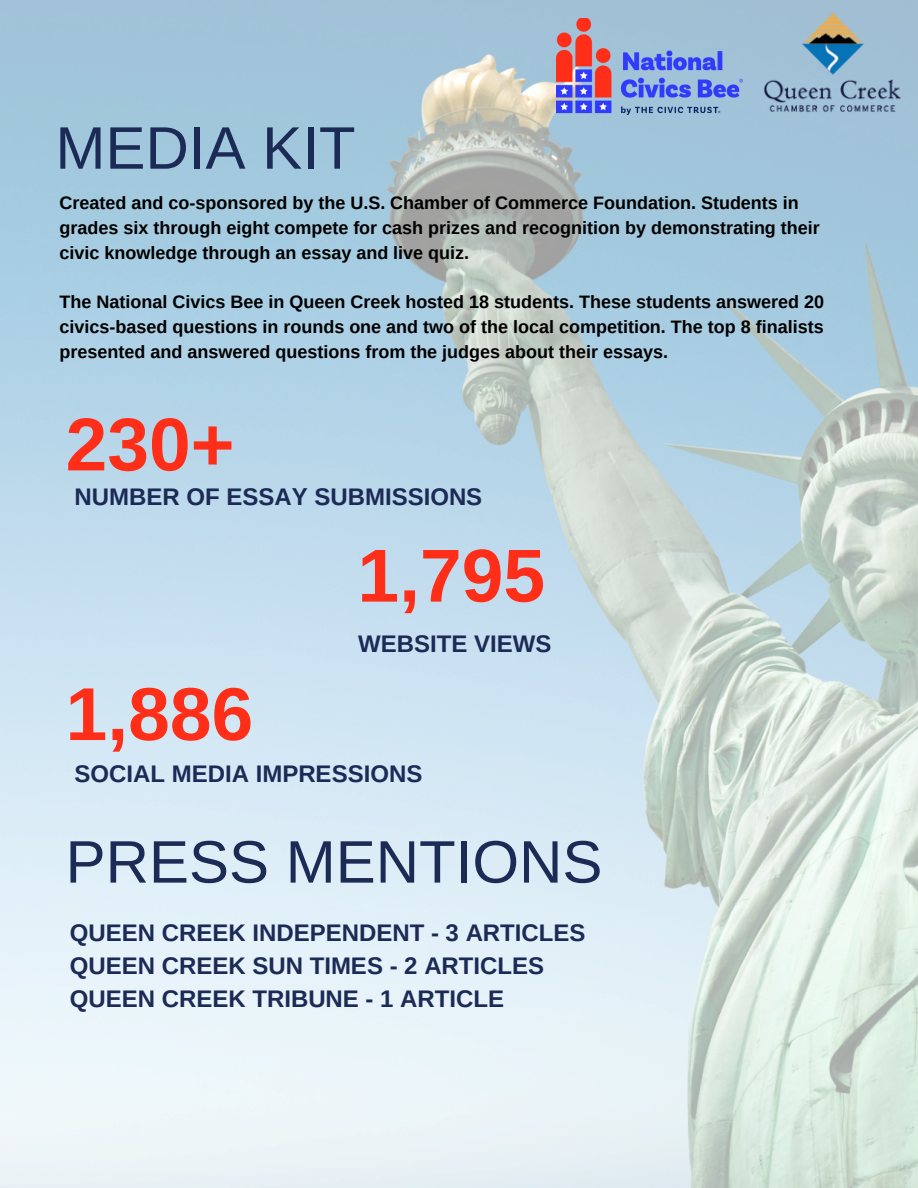
<style>
.page{position:relative;width:918px;height:1188px;background:#fff}
.page>*{position:absolute;margin:0;border:0;box-sizing:border-box;transform-origin:0 0}
.t1{font:700 75px "Arimo";color:#ff2e18}
.t2{font:60px "Arimo";color:#1c2a56}
.t3{font:700 24px/32.7px "Arimo";color:#1c2a56}
.t4{font:700 18px/24.8px "Arimo";color:#000}
</style>
<div class="page">
<img style="left:0;top:0;width:918px;height:1188px">
<img style="left:556px;top:19px;width:169px;height:95px">
<img style="left:725px;top:0;width:193px;height:139px">
<p class="t2" style="left:55px;top:114px;width:302px">MEDIA KIT</p>
<p class="t4" style="left:60px;top:190px;width:762px">Created and co-sponsored by the U.S. Chamber of Commerce Foundation. Students in grades six through eight compete for cash prizes and recognition by demonstrating their civic knowledge through an essay and live quiz.</p>
<p class="t4" style="left:60px;top:289px;width:766px;text-align:justify">The National Civics Bee in Queen Creek hosted 18 students. These students answered 20 civics-based questions in rounds one and two of the local competition. The top 8 finalists presented and answered questions from the judges about their essays.</p>
<h1 class="t1" style="left:66px;top:403px;width:170px">230+</h1>
<h2 class="t3" style="left:74px;top:480px;width:409px">NUMBER OF ESSAY SUBMISSIONS</h2>
<h3 class="t1" style="left:66px;top:672px;width:189px">1,886</h3>
<h3 class="t1" style="left:357px;top:534px;width:189px">1,795</h3>
<h1 class="t3" style="left:358px;top:628px;width:195px">WEBSITE VIEWS</h1>
<h2 class="t3" style="left:74px;top:757px;width:349px">SOCIAL MEDIA IMPRESSIONS</h2>
<h1 class="t2" style="left:66px;top:828px;width:538px">PRESS MENTIONS</h1>
<h3 class="t3" style="left:70px;top:917px;width:517px">QUEEN CREEK INDEPENDENT - 3 ARTICLES<br>QUEEN CREEK SUN TIMES - 2 ARTICLES<br>QUEEN CREEK TRIBUNE - 1 ARTICLE</h3>
</div>
